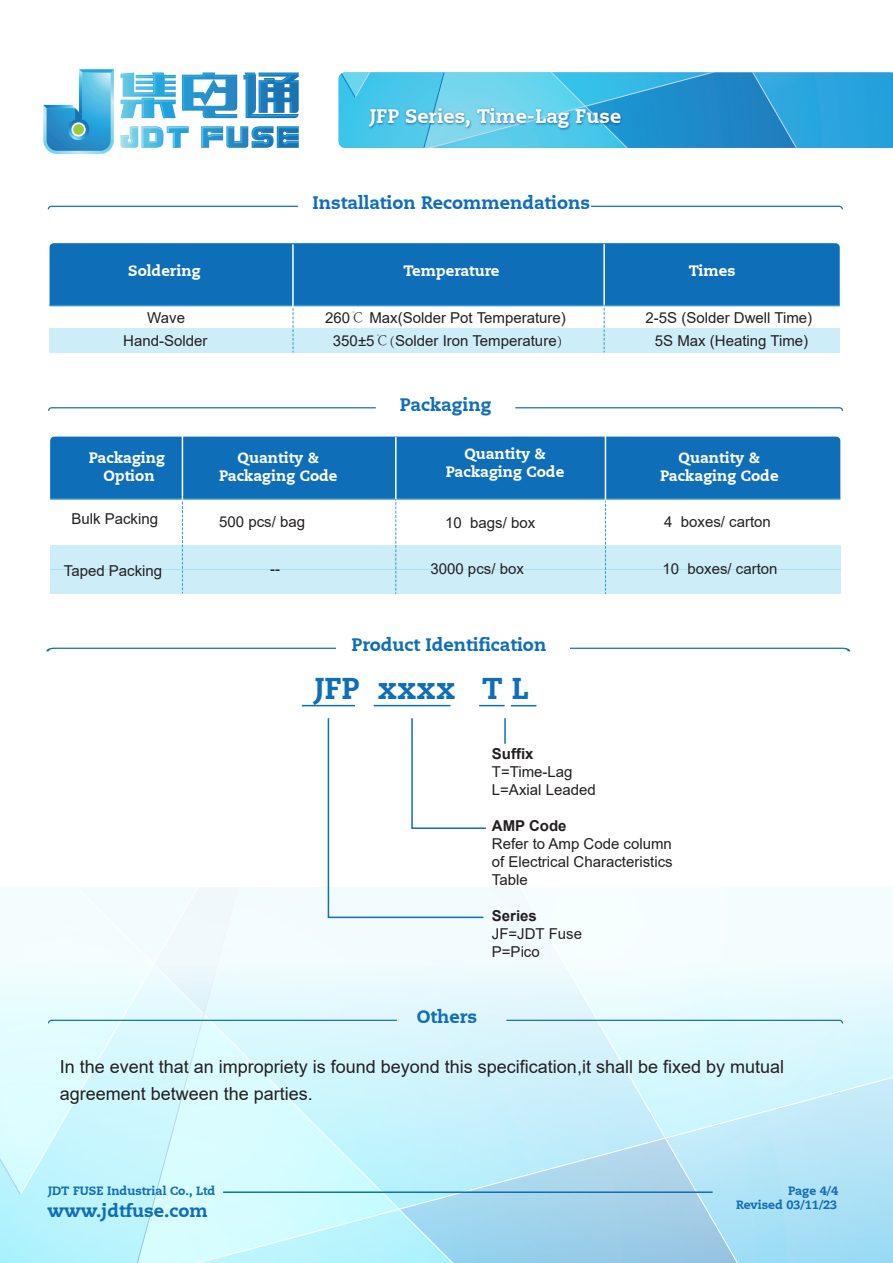
<style>
.page{position:relative;width:893px;height:1263px;background:#fff}
.page>*{position:absolute;margin:0;border:0;box-sizing:border-box;transform-origin:0 0}
.t1{font:800 30px "Caecilia LT";color:#0f6eb8}
.t2{font:800 19.5px "Caecilia LT";color:#fff}
.t3{font:18px/27px "Arial";color:#231f20}
.t4{font:800 18px "Caecilia LT";color:#0f6eb8}
.t5{font:15px/18px "Arial";color:#231f20}
.t6{font:800 15px/18px "Caecilia LT";color:#fff;text-align:center}
.t7{font:700 15px "Arial";color:#231f20}
.t8{font:800 12px "Caecilia LT";color:#0f6eb8}
.s1{font-family:"Adobe Song Std";font-weight:300}
</style>
<div class="page">
<svg style="left:0;top:887px;width:19px;height:259px"></svg>
<svg style="left:843px;top:887px;width:48px;height:376px"></svg>
<svg style="left:19px;top:887px;width:29px;height:309px"></svg>
<svg style="left:0;top:1146px;width:22px;height:50px"></svg>
<div style="left:50px;top:570px;width:790px;height:24px;background:#cdeef9"></div>
<svg style="left:48px;top:206px;width:795px;height:3px"></svg>
<div style="left:298px;top:199px;width:293px;height:16px;background:#fff"></div>
<svg style="left:339px;top:72px;width:554px;height:76px;background:#39acdc"></svg>
<img style="left:366px;top:104px;width:259px;height:28px">
<svg style="left:120px;top:126px;width:179px;height:22px"></svg>
<svg style="left:120px;top:72px;width:179px;height:46px"></svg>
<svg style="left:43px;top:69px;width:71px;height:85px"></svg>
<svg style="left:71px;top:122px;width:15px;height:15px"></svg>
<div style="left:73px;top:124px;width:11px;height:11px;background:#9aca3b;border-radius:50%"></div>
<div style="left:50px;top:545px;width:790px;height:25px;background:#cdeef9"></div>
<svg style="left:46px;top:648px;width:804px;height:3px"></svg>
<div style="left:336px;top:641px;width:234px;height:17px;background:#fff"></div>
<svg style="left:48px;top:407px;width:795px;height:4px"></svg>
<div style="left:50px;top:437px;width:790px;height:61px;background:#0f6eb8"></div>
<hr style="left:50px;top:498px;width:790px;height:2px;background:#2c99d0">
<hr style="left:395px;top:437px;width:2px;height:64px;background:#fff">
<svg style="left:182px;top:500px;width:1px;height:93px"></svg>
<svg style="left:395px;top:499px;width:1px;height:95px"></svg>
<hr style="left:182px;top:436px;width:1px;height:64px;background:#fff">
<hr style="left:605px;top:436px;width:1px;height:64px;background:#fff">
<svg style="left:605px;top:501px;width:1px;height:93px"></svg>
<hr style="left:302px;top:705px;width:53px;height:1px;background:#0f6eb8">
<hr style="left:374px;top:705px;width:76px;height:1px;background:#0f6eb8">
<svg style="left:479px;top:705px;width:26px;height:1px"></svg>
<svg style="left:511px;top:705px;width:25px;height:1px"></svg>
<svg style="left:48px;top:718px;width:795px;height:545px"></svg>
<div style="left:50px;top:328px;width:790px;height:24px;background:#cdeef9"></div>
<div style="left:50px;top:243px;width:790px;height:62px;background:#0f6eb8"></div>
<hr style="left:50px;top:305px;width:790px;height:1px;background:#2c99d0">
<hr style="left:603px;top:244px;width:2px;height:64px;background:#fff">
<svg style="left:293px;top:308px;width:1px;height:44px"></svg>
<svg style="left:604px;top:305px;width:1px;height:47px"></svg>
<hr style="left:292px;top:244px;width:2px;height:64px;background:#fff">
<hr style="left:223px;top:1191px;width:490px;height:2px;background:#0f6eb8">
<h2 class="t2" style="left:370px;top:104px;width:253px">JFP Series, Time-Lag Fuse</h2>
<p class="t4" style="left:312px;top:192px;width:279px">Installation Recommendations</p>
<p class="t6" style="left:128px;top:261px;width:74px">Soldering</p>
<p class="t6" style="left:403px;top:262px;width:98px">Temperature</p>
<p class="t6" style="left:689px;top:262px;width:48px">Times</p>
<p class="t5" style="left:123px;top:306px;width:86px;line-height:23px;text-align:center">Wave<br>Hand-Solder</p>
<p class="t5" style="left:325px;top:309px;width:242px">260<span class="s1">℃</span> Max(Solder Pot Temperature)</p>
<p class="t5" style="left:646px;top:308px;width:168px">2-5S (Solder Dwell Time)</p>
<p class="t5" style="left:333px;top:332px;width:231px">350±5<span class="s1">℃(</span>Solder Iron Temperature<span class="s1">)</span></p>
<p class="t5" style="left:655px;top:332px;width:155px">5S Max (Heating Time)</p>
<p class="t4" style="left:400px;top:393px;width:93px">Packaging</p>
<p class="t6" style="left:446px;top:445px;width:120px">Quantity &amp;<br>Packaging Code</p>
<p class="t6" style="left:89px;top:449px;width:78px">Packaging<br>Option</p>
<p class="t6" style="left:660px;top:449px;width:120px">Quantity &amp;<br>Packaging Code</p>
<p class="t5" style="left:664px;top:512px;width:108px">4 boxes/ carton</p>
<p class="t6" style="left:219px;top:449px;width:120px">Quantity &amp;<br>Packaging Code</p>
<p class="t5" style="left:71px;top:510px;width:88px">Bulk Packing</p>
<p class="t5" style="left:64px;top:561px;width:100px">Taped Packing</p>
<p class="t5" style="left:219px;top:512px;width:87px">500 pcs/ bag</p>
<p class="t5" style="left:445px;top:514px;width:92px">10 bags/ box</p>
<p class="t5" style="left:270px;top:560px;width:11px">--</p>
<p class="t5" style="left:430px;top:560px;width:95px">3000 pcs/ box</p>
<p class="t5" style="left:662px;top:560px;width:117px">10 boxes/ carton</p>
<p class="t4" style="left:351px;top:634px;width:196px">Product Identification</p>
<h1 class="t1" style="left:314px;top:669px;width:216px">JFP xxxx T L</h1>
<p class="t7" style="left:492px;top:743px;width:43px">Suffix</p>
<p class="t5" style="left:492px;top:763px;width:105px">T=Time-Lag<br>L=Axial Leaded</p>
<p class="t7" style="left:492px;top:815px;width:76px">AMP Code</p>
<p class="t5" style="left:492px;top:835px;width:182px;text-align:justify">Refer to Amp Code column of Electrical Characteristics Table</p>
<p class="t7" style="left:492px;top:905px;width:47px">Series</p>
<p class="t5" style="left:492px;top:925px;width:92px">JF=JDT Fuse<br>P=Pico</p>
<p class="t4" style="left:417px;top:1006px;width:62px">Others</p>
<p class="t3" style="left:60px;top:1053px;width:726px">In the event that an impropriety is found beyond this specification,it shall be fixed by mutual agreement between the parties.</p>
<p class="t8" style="left:48px;top:1183px;width:169px">JDT FUSE Industrial Co., Ltd</p>
<p class="t4" style="left:48px;top:1199px;width:162px">www.jdtfuse.com</p>
<p class="t8" style="left:788px;top:1183px;width:52px">Page 4/4</p>
<p class="t8" style="left:736px;top:1197px;width:103px">Revised 03/11/23</p>
</div>
